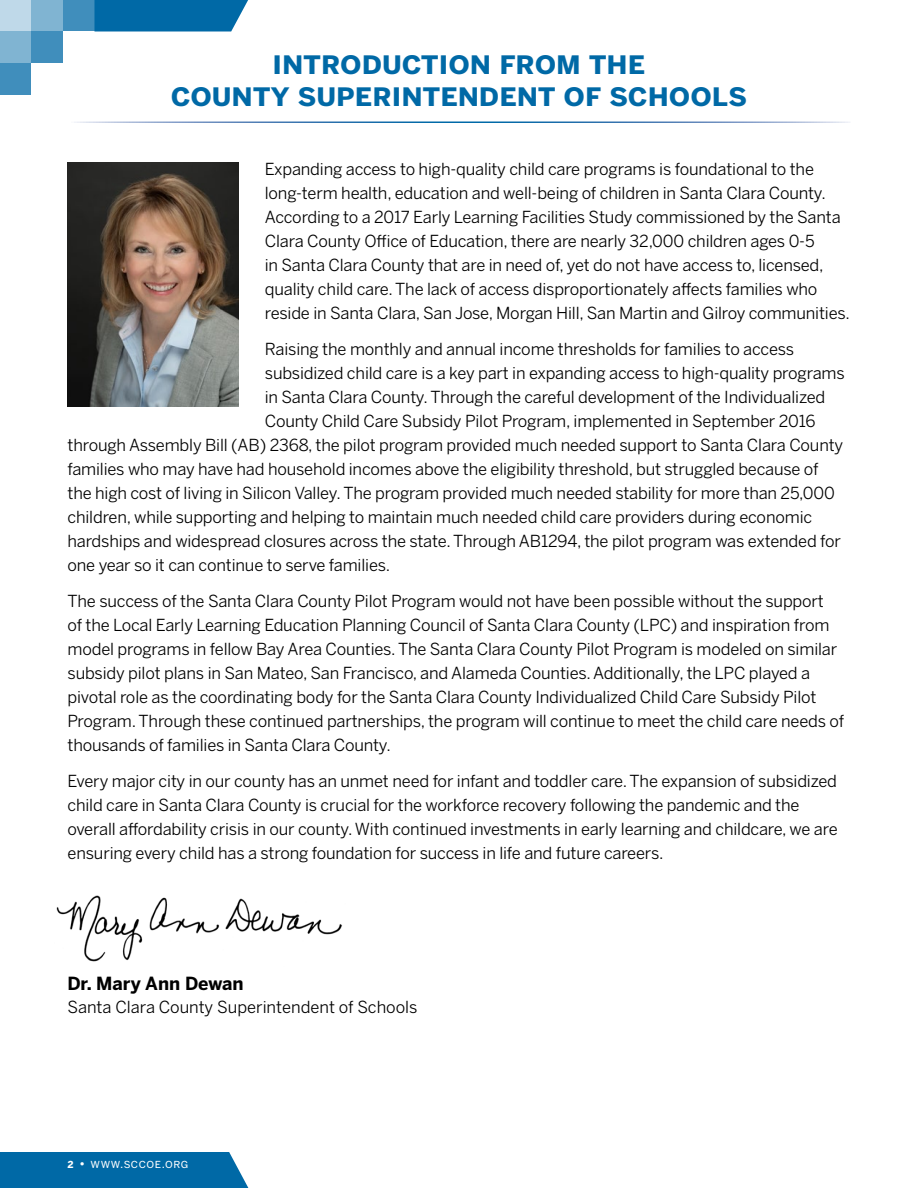
<style>
.page{position:relative;width:918px;height:1188px;background:#fff}
.page>*{position:absolute;margin:0;border:0;box-sizing:border-box;transform-origin:0 0}
.t1{font:31.5px/31.5px "Benton Sans Bold SC";color:#0069a6;text-align:center}
.t2{font:700 18px "Benton Sans";color:#000}
.t3{font:16.5px/24px "Benton Sans";letter-spacing:-.01em;color:#000}
.t4{font:12px "Benton Sans Regular SC";letter-spacing:.045em;color:#fff}
.s1{font-family:"Benton Sans Bold SC"}
</style>
<div class="page">
<div style="left:0;top:0;width:32px;height:32px;background:#bfd9e9"></div>
<div style="left:32px;top:0;width:31px;height:32px;background:#80b4d2"></div>
<div style="left:0;top:32px;width:32px;height:31px;background:#80b4d2"></div>
<div style="left:63px;top:0;width:31px;height:32px;background:#408ebc"></div>
<svg style="left:94px;top:0;width:154px;height:32px;background:#1173ac"></svg>
<div style="left:32px;top:32px;width:31px;height:31px;background:#408ebc"></div>
<div style="left:0;top:63px;width:32px;height:31px;background:#408ebc"></div>
<div style="left:0;top:1152px;width:249px;height:36px;background:#0069a6"></div>
<img style="left:68px;top:162px;width:171px;height:244px">
<img style="left:56px;top:895px;width:286px;height:67px">
<h1 class="t1" style="left:171px;top:47px;width:578px">INTRODUCTION FROM THE<br>COUNTY SUPERINTENDENT OF SCHOOLS</h1>
<p class="t3" style="left:265px;top:157px;width:587px">Expanding access to high-quality child care programs is foundational to the long-term health, education and well-being of children in Santa Clara County.<br>According to a 2017 Early Learning Facilities Study commissioned by the Santa Clara County Office of Education, there are nearly 32,000 children ages 0-5<br>in Santa Clara County that are in need of, yet do not have access to, licensed, quality child care. The lack of access disproportionately affects families who reside in Santa Clara, San Jose, Morgan Hill, San Martin and Gilroy communities.</p>
<p class="t3" style="left:265px;top:337px;width:531px">Raising the monthly and annual income thresholds for families to access</p>
<p class="t3" style="left:265px;top:361px;width:582px">subsidized child care is a key part in expanding access to high-quality programs</p>
<p class="t3" style="left:265px;top:385px;width:562px">in Santa Clara County. Through the careful development of the Individualized</p>
<p class="t3" style="left:265px;top:409px;width:552px">County Child Care Subsidy Pilot Program, implemented in September 2016</p>
<p class="t3" style="left:67px;top:433px;width:777px">through Assembly Bill (AB) 2368, the pilot program provided much needed support to Santa Clara County</p>
<p class="t3" style="left:67px;top:457px;width:753px">families who may have had household incomes above the eligibility threshold, but struggled because of</p>
<p class="t3" style="left:67px;top:481px;width:769px">the high cost of living in Silicon Valley. The program provided much needed stability for more than 25,000</p>
<p class="t3" style="left:67px;top:505px;width:746px">children, while supporting and helping to maintain much needed child care providers during economic</p>
<p class="t3" style="left:67px;top:529px;width:775px">hardships and widespread closures across the state. Through AB1294, the pilot program was extended for</p>
<p class="t3" style="left:67px;top:553px;width:324px">one year so it can continue to serve families.</p>
<p class="t3" style="left:67px;top:589px;width:778px">The success of the Santa Clara County Pilot Program would not have been possible without the support<br>of the Local Early Learning Education Planning Council of Santa Clara County (LPC) and inspiration from model programs in fellow Bay Area Counties. The Santa Clara County Pilot Program is modeled on similar subsidy pilot plans in San Mateo, San Francisco, and Alameda Counties. Additionally, the LPC played a pivotal role as the coordinating body for the Santa Clara County Individualized Child Care Subsidy Pilot Program. Through these continued partnerships, the program will continue to meet the child care needs of thousands of families in Santa Clara County.</p>
<p class="t3" style="left:67px;top:769px;width:772px">Every major city in our county has an unmet need for infant and toddler care. The expansion of subsidized child care in Santa Clara County is crucial for the workforce recovery following the pandemic and the overall affordability crisis in our county. With continued investments in early learning and childcare, we are ensuring every child has a strong foundation for success in life and future careers.</p>
<p class="t2" style="left:68px;top:973px;width:178px">Dr. Mary Ann Dewan</p>
<p class="t3" style="left:68px;top:995px;width:352px">Santa Clara County Superintendent of Schools</p>
<p class="t4" style="left:68px;top:1156px;width:122px"><span class="s1">2 •</span> www.sccoe.org</p>
</div>
